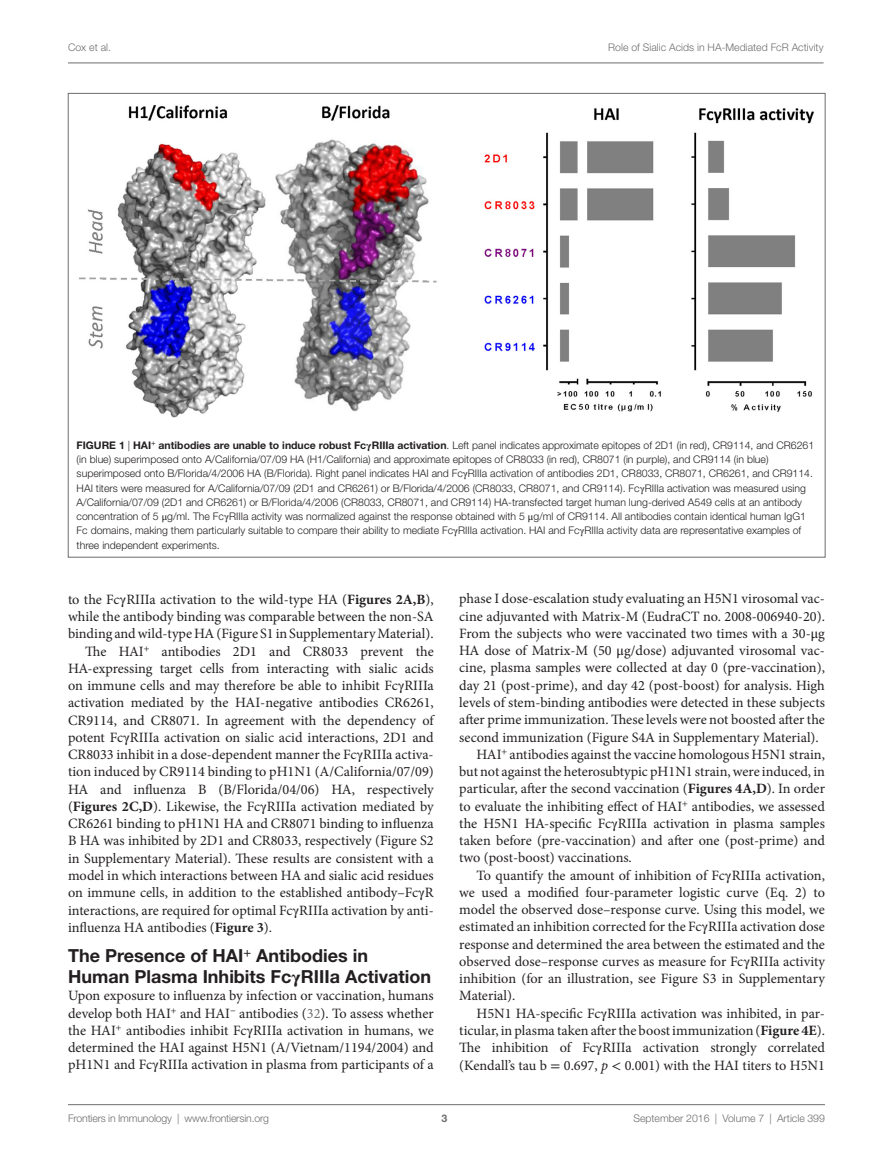
<style>
.page{position:relative;width:893px;height:1170px;background:#fff}
.page>*{position:absolute;margin:0;border:0;box-sizing:border-box;transform-origin:0 0}
.t1{font:700 18px/21px "Helvetica Neue LT Std";color:#231f20}
.t2{font:14.25px/17.2px "Minion Pro";color:#231f20;text-align:justify}
.t3{font:300 10.5px/14.2px "Helvetica Neue LT Std";color:#231f20}
.t4{font:300 10.5px "Helvetica Neue LT Std";color:#6c6d70}
.t5{font:700 10.5px "Helvetica Neue LT Std";color:#6c6d70}
.s1{font-weight:700}
.s2{font-family:"STIX General";font-weight:700}
.s3{font-family:"STIX General";font-weight:400}
.s4{font-family:"STIX General"}
.s5{color:#6c6d70}
.s6{font-style:italic}
</style>
<div class="page">
<img style="left:79px;top:105px;width:735px;height:313px">
<hr style="left:68px;top:1104px;width:757px;height:1px;background:#6c6d70">
<hr style="left:68px;top:63px;width:755px;height:1px;background:#6c6d70">
<p class="t4" style="left:68px;top:41px;width:44px">Cox et al.</p>
<p class="t4" style="left:608px;top:41px;width:217px">Role of Sialic Acids in HA-Mediated FcR Activity</p>
<p class="t3" style="left:77px;top:438px;width:739px"><span class="s1">FIG URE 1</span> | <span class="s1">HAI</span> <sup>+</sup> <span class="s1">antibodies are unable to induce robust Fc</span><span class="s2">γ</span><span class="s1">RIIIa activation</span>. Left panel indicates approximate epitopes of 2D1 (in red), CR9114, and CR6261 (in blue) superimposed onto A/California/07/09 HA (H1/California) and approximate epitopes of CR8033 (in red), CR8071 (in purple), and CR9114 (in blue) superimposed onto B/Florida/4/2006 HA (B/Florida). Right panel indicates HAI and Fc<span class="s3">γ</span>RIIIa activation of antibodies 2D1, CR8033, CR8071, CR6261, and CR9114.<br>HAI titers were measured for A/California/07/09 (2D1 and CR6261) or B/Florida/4/2006 (CR8033, CR8071, and CR9114). Fc<span class="s3">γ</span>RIIIa activation was measured using A/California/07/09 (2D1 and CR6261) or B/Florida/4/2006 (CR8033, CR8071, and CR9114) HA-transfected target human lung-derived A549 cells at an antibody concentration of 5 <span class="s3">μ</span>g/ml. The Fc<span class="s3">γ</span>RIIIa activity was normalized against the response obtained with 5 <span class="s3">μ</span>g/ml of CR9114. All antibodies contain identical human IgG1<br>Fc domains, making them particularly suitable to compare their ability to mediate Fc<span class="s3">γ</span>RIIIa activation. HAI and Fc<span class="s3">γ</span>RIIIa activity data are representative examples of three independent experiments.</p>
<p class="t2" style="left:68px;top:590px;width:367px">to the Fc<span class="s4">γ</span>RIIIa activation to the wild-type HA (<span class="s1">Figures 2A,B</span>),</p>
<p class="t2" style="left:68px;top:608px;width:367px">while the antibody binding was comparable between the non-SA</p>
<p class="t2" style="left:68px;top:625px;width:367px">binding and wild-type HA (Figure S1 in Supplementary Material).</p>
<p class="t2" style="left:85px;top:642px;width:350px">The HAI<sup>+</sup> antibodies 2D1 and CR8033 prevent the</p>
<p class="t2" style="left:68px;top:659px;width:367px">HA-expressing target cells from interacting with sialic acids</p>
<p class="t2" style="left:68px;top:677px;width:367px">on immune cells and may therefore be able to inhibit Fc<span class="s4">γ</span>RIIIa</p>
<p class="t2" style="left:68px;top:694px;width:367px">activation mediated by the HAI-negative antibodies CR6261,</p>
<p class="t2" style="left:68px;top:711px;width:367px">CR9114, and CR8071. In agreement with the dependency of</p>
<p class="t2" style="left:68px;top:728px;width:367px">potent Fc<span class="s4">γ</span>RIIIa activation on sialic acid interactions, 2D1 and</p>
<p class="t2" style="left:68px;top:746px;width:367px">CR8033 inhibit in a dose-dependent manner the Fc<span class="s4">γ</span>RIIIa activa-</p>
<p class="t2" style="left:68px;top:763px;width:367px">tion induced by CR9114 binding to pH1N1 (A/California/07/09)</p>
<p class="t2" style="left:68px;top:780px;width:367px">HA and influenza B (B/Florida/04/06) HA, respectively</p>
<p class="t2" style="left:68px;top:797px;width:367px">(<span class="s1">Figures 2C,D</span>). Likewise, the Fc<span class="s4">γ</span>RIIIa activation mediated by</p>
<p class="t2" style="left:68px;top:815px;width:367px">CR6261 binding to pH1N1 HA and CR8071 binding to influenza</p>
<p class="t2" style="left:68px;top:832px;width:367px">B HA was inhibited by 2D1 and CR8033, respectively (Figure S2</p>
<p class="t2" style="left:68px;top:849px;width:367px">in Supplementary Material). These results are consistent with a</p>
<p class="t2" style="left:68px;top:866px;width:367px">model in which interactions between HA and sialic acid residues</p>
<p class="t2" style="left:68px;top:884px;width:367px">on immune cells, in addition to the established antibody–Fc<span class="s4">γ</span>R</p>
<p class="t2" style="left:68px;top:901px;width:367px">interactions, are required for optimal Fc<span class="s4">γ</span>RIIIa activation by anti-</p>
<p class="t2" style="left:68px;top:918px;width:206px">influenza HA antibodies (<span class="s1">Figure 3</span>).</p>
<p class="t1" style="left:68px;top:944px;width:365px">The Presence of HAI <sup>+</sup> Antibodies in<br>Human Plasma Inhibits Fc<span class="s4">γ</span>RIIIa Activation</p>
<p class="t2" style="left:68px;top:987px;width:367px">Upon exposure to influenza by infection or vaccination, humans develop both HAI<sup>+</sup> and HAI<sup>−</sup> antibodies (<span class="s5">32</span>). To assess whether the HAI<sup>+</sup> antibodies inhibit Fc<span class="s4">γ</span>RIIIa activation in humans, we determined the HAI against H5N1 (A/Vietnam/1194/2004) and pH1N1 and Fc<span class="s4">γ</span>RIIIa activation in plasma from participants of a</p>
<p class="t2" style="left:459px;top:590px;width:367px">phase I dose-escalation study evaluating an H5N1 virosomal vac-</p>
<p class="t2" style="left:459px;top:607px;width:367px">cine adjuvanted with Matrix-M (EudraCT no. 2008-006940-20).</p>
<p class="t2" style="left:459px;top:624px;width:367px">From the subjects who were vaccinated two times with a 30-<span class="s4">μ</span>g</p>
<p class="t2" style="left:459px;top:642px;width:367px">HA dose of Matrix-M (50 <span class="s4">μ</span>g/dose) adjuvanted virosomal vac-</p>
<p class="t2" style="left:459px;top:659px;width:367px">cine, plasma samples were collected at day 0 (pre-vaccination),</p>
<p class="t2" style="left:459px;top:676px;width:367px">day 21 (post-prime), and day 42 (post-boost) for analysis. High</p>
<p class="t2" style="left:459px;top:693px;width:367px">levels of stem-binding antibodies were detected in these subjects</p>
<p class="t2" style="left:459px;top:711px;width:367px">after prime immunization. These levels were not boosted after the</p>
<p class="t2" style="left:459px;top:728px;width:361px">second immunization (Figure S4A in Supplementary Material).</p>
<p class="t2" style="left:476px;top:745px;width:350px">HAI<sup>+</sup> antibodies against the vaccine homologous H5N1 strain,</p>
<p class="t2" style="left:459px;top:762px;width:367px">but not against the heterosubtypic pH1N1 strain, were induced, in</p>
<p class="t2" style="left:459px;top:780px;width:367px">particular, after the second vaccination (<span class="s1">Figures 4A,D</span>). In order</p>
<p class="t2" style="left:459px;top:797px;width:367px">to evaluate the inhibiting effect of HAI<sup>+</sup> antibodies, we assessed</p>
<p class="t2" style="left:459px;top:814px;width:367px">the H5N1 HA-specific Fc<span class="s4">γ</span>RIIIa activation in plasma samples</p>
<p class="t2" style="left:459px;top:831px;width:367px">taken before (pre-vaccination) and after one (post-prime) and</p>
<p class="t2" style="left:459px;top:849px;width:174px">two (post-boost) vaccinations.</p>
<p class="t2" style="left:476px;top:866px;width:350px">To quantify the amount of inhibition of Fc<span class="s4">γ</span>RIIIa activation,</p>
<p class="t2" style="left:459px;top:883px;width:367px">we used a modified four-parameter logistic curve (Eq. 2) to</p>
<p class="t2" style="left:459px;top:900px;width:367px">model the observed dose–response curve. Using this model, we</p>
<p class="t2" style="left:459px;top:918px;width:367px">estimated an inhibition corrected for the Fc<span class="s4">γ</span>RIIIa activation dose</p>
<p class="t2" style="left:459px;top:935px;width:367px">response and determined the area between the estimated and the</p>
<p class="t2" style="left:459px;top:952px;width:367px">observed dose–response curves as measure for Fc<span class="s4">γ</span>RIIIa activity</p>
<p class="t2" style="left:459px;top:969px;width:367px">inhibition (for an illustration, see Figure S3 in Supplementary</p>
<p class="t2" style="left:459px;top:987px;width:58px">Material).</p>
<p class="t2" style="left:476px;top:1004px;width:350px">H5N1 HA-specific Fc<span class="s4">γ</span>RIIIa activation was inhibited, in par-</p>
<p class="t2" style="left:459px;top:1021px;width:367px">ticular, in plasma taken after the boost immunization (<span class="s1">Figure 4E</span>).</p>
<p class="t2" style="left:459px;top:1039px;width:367px">The inhibition of Fc<span class="s4">γ</span>RIIIa activation strongly correlated</p>
<p class="t2" style="left:459px;top:1056px;width:367px">(Kendall’s tau b <span class="s4">=</span> 0.697, <span class="s6">p</span> <span class="s4">&lt;</span> 0.001) with the HAI titers to H5N1</p>
<p class="t4" style="left:68px;top:1111px;width:203px">Frontiers in Immunology | www.frontiersin.org</p>
<p class="t4" style="left:633px;top:1111px;width:193px">September 2016 | Volume 7 | Article 399</p>
<p class="t5" style="left:441px;top:1111px;width:7px">3</p>
</div>
